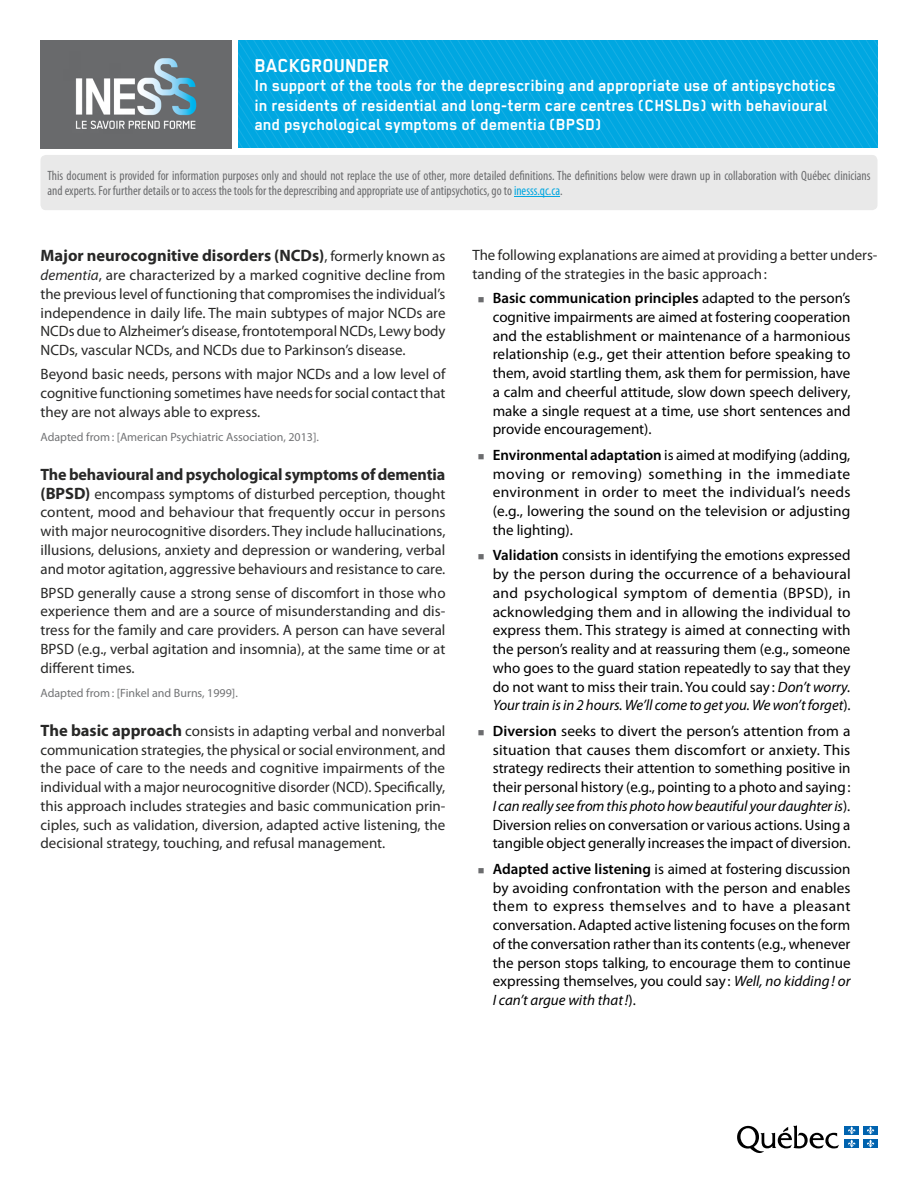
<style>
.page{position:relative;width:918px;height:1188px;background:#fff}
.page>*{position:absolute;margin:0;border:0;box-sizing:border-box;transform-origin:0 0}
.t1{font:700 21px "Regular";color:#fff}
.t2{font:700 18px/19.5px "Regular";color:#fff}
.t3{font:700 16.5px "Myriad Pro";letter-spacing:-.01em;color:#282827}
.t4{font:15px/18.8px "Myriad Pro";color:#000;text-align:justify}
.t5{font:15px/18.8px "Myriad Pro";color:#282827;text-align:justify}
.t6{font:condensed 13.5px/15px "Myriad Pro";color:#6b6c6e;scale:.96 1}
.t7{font:12px "Myriad Pro";color:#727375}
.s1{color:#00a7e1}
.s2{font-weight:400;font-size:15px}
.s3{font-style:italic}
.s4{font-weight:700;font-size:16.5px}
.s5{color:#6b6c6e}
.s6{font-weight:600}
</style>
<div class="page">
<svg style="left:238px;top:40px;width:639px;height:108px;background:#03a8e1"></svg>
<div style="left:41px;top:155px;width:837px;height:55px;background:#e9e9e9;border-radius:5px"></div>
<hr style="left:514px;top:196px;width:46px;height:1px;background:#00a7e1">
<img style="left:40px;top:40px;width:192px;height:108px">
<svg style="left:737px;top:1125px;width:102px;height:28px"></svg>
<div style="left:844px;top:1126px;width:15px;height:9px;background:#0063af"></div>
<svg style="left:848px;top:1126px;width:8px;height:8px"></svg>
<div style="left:863px;top:1126px;width:15px;height:9px;background:#0063af"></div>
<svg style="left:867px;top:1126px;width:7px;height:8px"></svg>
<div style="left:844px;top:1139px;width:15px;height:9px;background:#0063af"></div>
<svg style="left:848px;top:1140px;width:8px;height:8px"></svg>
<div style="left:863px;top:1139px;width:15px;height:9px;background:#0063af"></div>
<svg style="left:867px;top:1140px;width:7px;height:8px"></svg>
<h1 class="t1" style="left:255px;top:54px;width:137px">BACKGROUNDER</h1>
<p class="t2" style="left:255px;top:76px;width:583px">In support of the tools for the deprescribing and appropriate use of antipsychotics in residents of residential and long-term care centres (CHSLDs) with behavioural and psychological symptoms of dementia (BPSD)</p>
<p class="t6" style="left:48px;top:168px;width:859px">This document is provided for information purposes only and should not replace the use of other, more detailed definitions. The definitions below were drawn up in collaboration with Québec clinicians and experts. For further details or to access the tools for the deprescribing and appropriate use of antipsychotics, go to <span class="s1">inesss.qc.ca</span>.</p>
<p class="t3" style="left:40px;top:245px;width:406px">Major neurocognitive disorders (NCDs)<span class="s2">, formerly known as</span></p>
<p class="t5" style="left:40px;top:265px;width:407px"><span class="s3">dementia</span>, are characterized by a marked cognitive decline from the previous level of functioning that compromises the individual’s independence in daily life. The main subtypes of major NCDs are NCDs due to Alzheimer’s disease, frontotemporal NCDs, Lewy body NCDs, vascular NCDs, and NCDs due to Parkinson’s disease.</p>
<p class="t5" style="left:40px;top:365px;width:407px">Beyond basic needs, persons with major NCDs and a low level of cognitive functioning sometimes have needs for social contact that they are not always able to express.</p>
<p class="t7" style="left:40px;top:429px;width:280px">Adapted from: [American Psychiatric Association, 2013].</p>
<p class="t3" style="left:40px;top:463px;width:406px">The behavioural and psychological symptoms of dementia</p>
<p class="t5" style="left:40px;top:484px;width:407px"><span class="s4">(BPSD)</span> encompass symptoms of disturbed perception, thought content, mood and behaviour that frequently occur in persons with major neurocognitive disorders. They include hallucinations, illusions, delusions, anxiety and depression or wandering, verbal and motor agitation, aggressive behaviours and resistance to care.</p>
<p class="t5" style="left:40px;top:583px;width:407px">BPSD generally cause a strong sense of discomfort in those who experience them and are a source of misunderstanding and dis&shy;tress for the family and care providers. A person can have several BPSD (e.g., verbal agitation and insomnia), at the same time or at different times.</p>
<p class="t7" style="left:40px;top:685px;width:199px">Adapted from: [Finkel and Burns, 1999].</p>
<p class="t5" style="left:40px;top:721px;width:407px"><span class="s4">The basic approach</span> consists in adapting verbal and nonverbal communication strategies, the physical or social environment, and the pace of care to the needs and cognitive impairments of the individual with a major neurocognitive disorder (NCD). Specifically, this approach includes strategies and basic communication prin&shy;ciples, such as validation, diversion, adapted active listening, the decisional strategy, touching, and refusal management.</p>
<p class="t5" style="left:472px;top:245px;width:407px">The following explanations are aimed at providing a better unders&shy;tanding of the strategies in the basic approach:</p>
<p class="t4" style="left:493px;top:288px;width:359px;text-indent:-15px"><span class="s5">■</span> <span class="s6">Basic communication principles</span> adapted to the person’s cognitive impairments are aimed at fostering cooperation and the establishment or maintenance of a harmonious relationship (e.g., get their attention before speaking to them, avoid startling them, ask them for permission, have a calm and cheerful attitude, slow down speech delivery, make a single request at a time, use short sentences and provide encouragement).</p>
<p class="t4" style="left:493px;top:445px;width:359px;text-indent:-15px"><span class="s5">■</span> <span class="s6">Environmental adaptation</span> is aimed at modifying (adding, moving or removing) something in the immediate environment in order to meet the individual’s needs (e.g., lowering the sound on the television or adjusting the lighting).</p>
<p class="t4" style="left:493px;top:546px;width:359px;text-indent:-15px"><span class="s5">■</span> <span class="s6">Validation</span> consists in identifying the emotions expressed by the person during the occurrence of a behavioural and psychological symptom of dementia (BPSD), in acknowledging them and in allowing the individual to express them. This strategy is aimed at connecting with the person’s reality and at reassuring them (e.g., someone who goes to the guard station repeatedly to say that they do not want to miss their train. You could say : <span class="s3">Don’t worry.<br>Your train is in 2 hours. We’ll come to get you. We won’t forget</span>).</p>
<p class="t4" style="left:493px;top:721px;width:359px;text-indent:-15px"><span class="s5">■</span> <span class="s6">Diversion</span> seeks to divert the person’s attention from a situation that causes them discomfort or anxiety. This strategy redirects their attention to something positive in their personal history (e.g., pointing to a photo and saying:<br><span class="s3">I can really see from this photo how beautiful your daughter is</span>).<br>Diversion relies on conversation or various actions. Using a tangible object generally increases the impact of diversion.</p>
<p class="t4" style="left:493px;top:859px;width:359px;text-indent:-15px"><span class="s5">■</span> <span class="s6">Adapted active listening</span> is aimed at fostering discussion by avoiding confrontation with the person and enables them to express themselves and to have a pleasant conversation. Adapted active listening focuses on the form of the conversation rather than its contents (e.g., whenever the person stops talking, to encourage them to continue expressing themselves, you could say : <span class="s3">Well, no kidding! or I can’t argue with that!</span>).</p>
</div>
